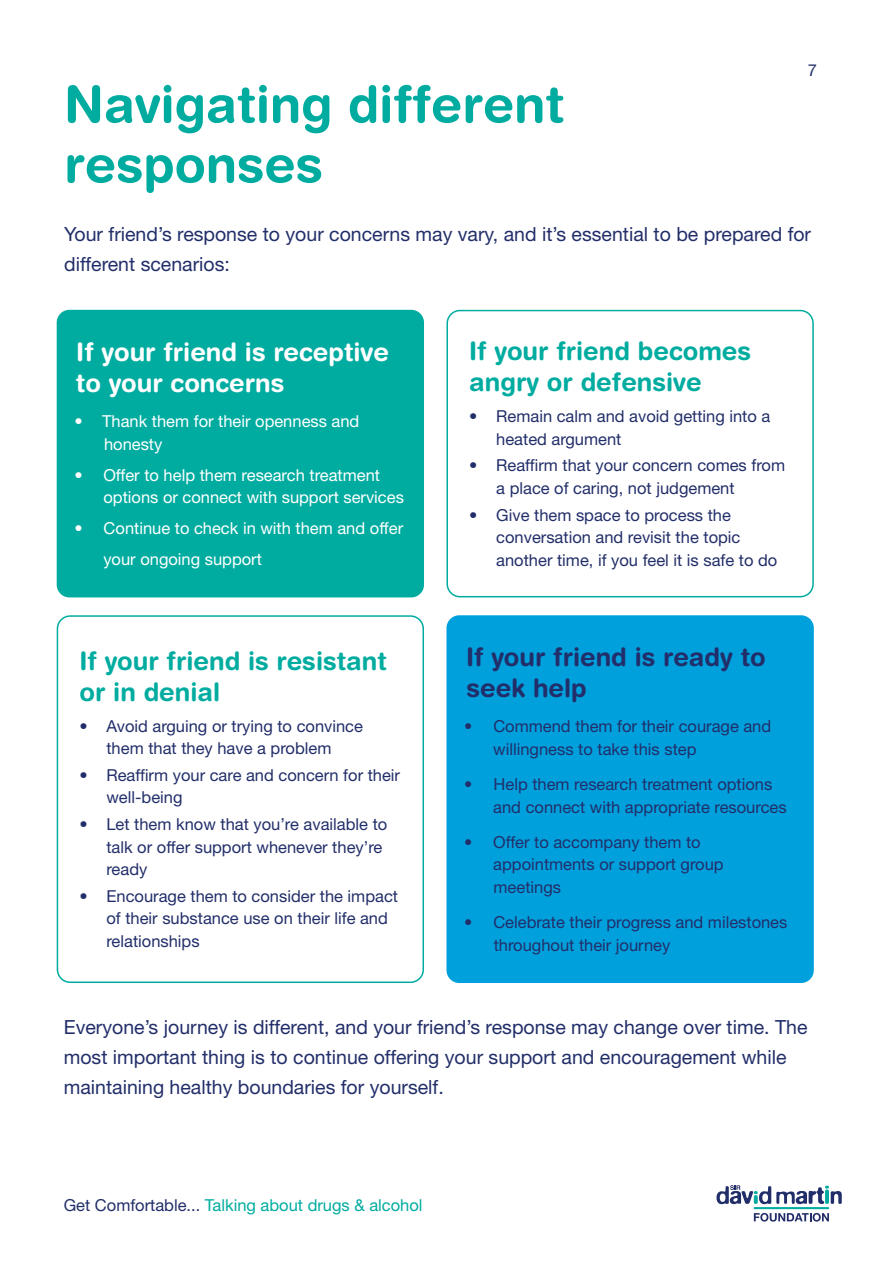
<style>
.page{position:relative;width:893px;height:1263px;background:#fff}
.page>*{position:absolute;margin:0;border:0;box-sizing:border-box;transform-origin:0 0}
.t1{font:700 51px/60px "Helvetica Rounded";color:#00aca0}
.t2{font:700 25.5px/30.6px "Helvetica Rounded";color:#00aca0}
.t3{font:700 25.5px/30.6px "Helvetica Rounded";color:#fff}
.t4{font:700 25.5px/30.6px "Helvetica Rounded";color:#222e69}
.t5{font:19.5px/30px "Helvetica Neue LT Std";color:#222e69}
.t6{font:16.5px/22.5px "Helvetica Neue LT Std";color:#222e69}
.t7{font:16.5px/22.5px "Helvetica Neue LT Std";color:#fff}
.t8{font:16.5px "Helvetica Neue LT Std";color:#00aca0}
.s1{color:#222e69}
</style>
<div class="page">
<svg style="left:754px;top:1213px;width:75px;height:8px"></svg>
<svg style="left:716px;top:1185px;width:126px;height:19px"></svg>
<hr style="left:754px;top:1207px;width:75px;height:2px;background:#00aca0">
<div style="left:57px;top:615px;width:367px;height:368px;border:2px solid #00aca0;border-radius:13px"></div>
<div style="left:57px;top:310px;width:367px;height:287px;background:#00aca0;border-radius:13px"></div>
<div style="left:446px;top:310px;width:368px;height:287px;border:2px solid #00aca0;border-radius:13px"></div>
<div style="left:446px;top:615px;width:368px;height:368px;background:#00a0dd;border-radius:13px"></div>
<h1 class="t1" style="left:64px;top:73px;width:502px">Navigating different responses</h1>
<p class="t6" style="left:808px;top:58px;width:11px">7</p>
<p class="t5" style="left:64px;top:219px;width:748px">Your friend’s response to your concerns may vary, and it’s essential to be prepared for different scenarios:</p>
<h2 class="t3" style="left:76px;top:336px;width:314px">If your friend is receptive to your concerns</h2>
<p class="t7" style="left:104px;top:410px;width:257px;text-indent:-30px">• Thank them for their openness and honesty</p>
<p class="t7" style="left:103px;top:463px;width:302px;text-indent:-29px">• Offer to help them research treatment options or connect with support services</p>
<p class="t7" style="left:103px;top:513px;width:301px;line-height:30.6px;text-indent:-29px">• Continue to check in with them and offer your ongoing support</p>
<h2 class="t2" style="left:79px;top:645px;width:309px">If your friend is resistant or in denial</h2>
<p class="t6" style="left:79px;top:714px;width:285px;text-align:center">• Avoid arguing or trying to convince them that they have a problem</p>
<p class="t6" style="left:106px;top:763px;width:295px;text-indent:-27px">• Reaffirm your care and concern for their well-being</p>
<p class="t6" style="left:106px;top:813px;width:282px;text-indent:-27px">• Let them know that you’re available to talk or offer support whenever they’re ready</p>
<p class="t6" style="left:106px;top:885px;width:293px;text-indent:-27px">• Encourage them to consider the impact of their substance use on their life and relationships</p>
<h2 class="t2" style="left:469px;top:336px;width:283px">If your friend becomes angry or defensive</h2>
<p class="t6" style="left:496px;top:405px;width:276px;text-indent:-27px">• Remain calm and avoid getting into a heated argument</p>
<p class="t6" style="left:496px;top:454px;width:290px;text-indent:-27px">• Reaffirm that your concern comes from a place of caring, not judgement</p>
<p class="t6" style="left:496px;top:503px;width:283px;text-indent:-27px">• Give them space to process the conversation and revisit the topic another time, if you feel it is safe to do</p>
<h2 class="t4" style="left:466px;top:641px;width:301px">If your friend is ready to seek help</h2>
<p class="t6" style="left:493px;top:715px;width:279px;text-indent:-29px">• Commend them for their courage and willingness to take this step</p>
<p class="t6" style="left:493px;top:773px;width:295px;text-indent:-29px">• Help them research treatment options and connect with appropriate resources</p>
<p class="t6" style="left:493px;top:830px;width:232px;text-indent:-29px">• Offer to accompany them to appointments or support group meetings</p>
<p class="t6" style="left:494px;top:911px;width:295px;text-indent:-29px">• Celebrate their progress and milestones throughout their journey</p>
<p class="t5" style="left:64px;top:1012px;width:745px">Everyone’s journey is different, and your friend’s response may change over time. The most important thing is to continue offering your support and encouragement while maintaining healthy boundaries for yourself.</p>
<p class="t8" style="left:64px;top:1195px;width:360px"><span class="s1">Get Comfortable...</span> Talking about drugs &amp; alcohol</p>
</div>
